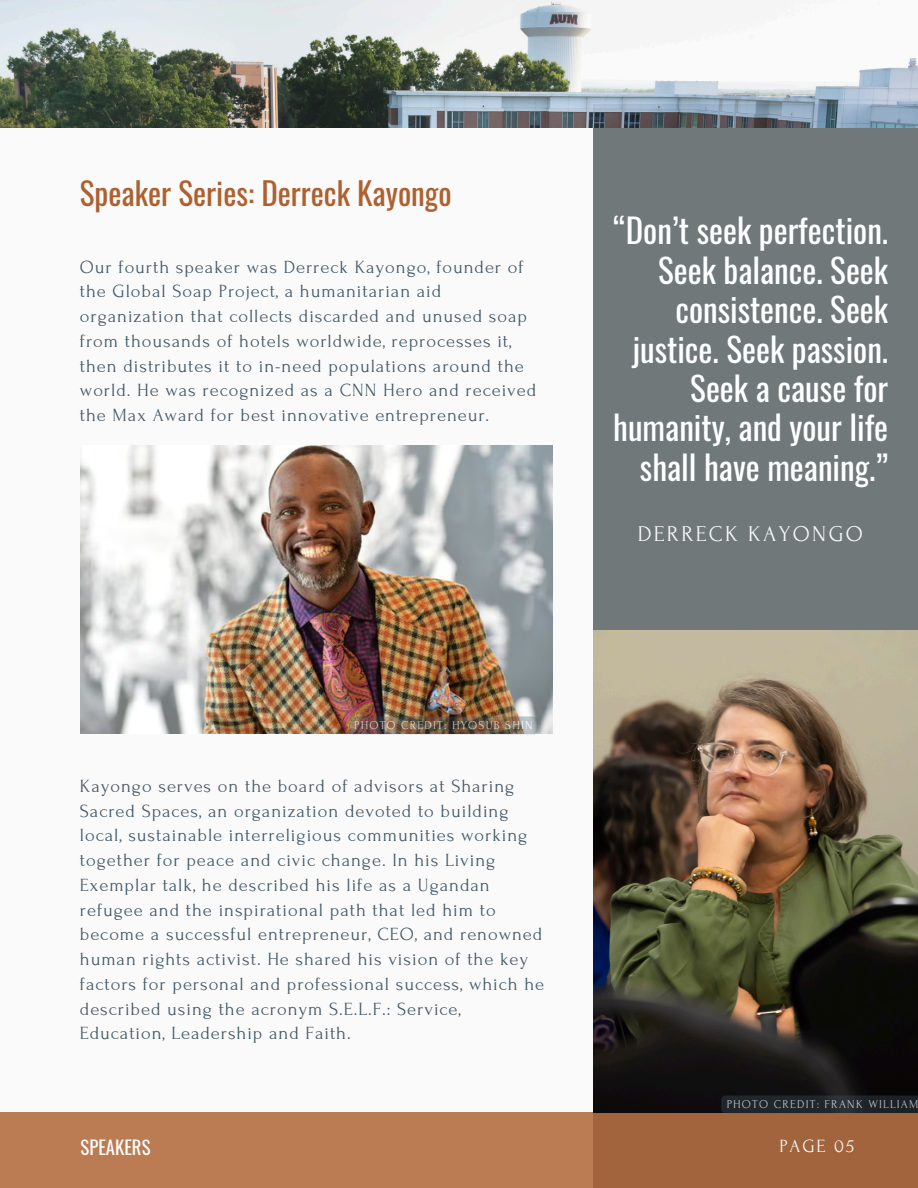
<style>
.page{position:relative;width:918px;height:1188px;background:#fafafa}
.page>*{position:absolute;margin:0;border:0;box-sizing:border-box;transform-origin:0 0}
.t1{font:33.15px/39.3px "Oswald";color:#feffff;text-align:right}
.t2{font:31.2px "Oswald";color:#ae602f}
.t3{font:22.5px "Forum";letter-spacing:.1em;color:#fafafa}
.t4{font:18.6px/24.8px "Forum";letter-spacing:.05em;color:#435967}
.t5{font:18.6px "Oswald";color:#fefefe}
.t6{font:18.6px "Forum";letter-spacing:.1em;color:#fafafa}
.t7{font:12px "Forum";letter-spacing:.1em;color:#feffff}
</style>
<div class="page">
<div style="left:594px;top:104px;width:324px;height:1084px;background:#71787a"></div>
<div style="left:0;top:1112px;width:918px;height:76px;background:linear-gradient(to right,#c3835b,#a1633b)"></div>
<img style="left:594px;top:631px;width:324px;height:481px">
<img style="left:0;top:0;width:918px;height:127px">
<img style="left:81px;top:445px;width:471px;height:288px">
<svg style="left:721px;top:1095px;width:197px;height:18px;background:#1f252a"></svg>
<div style="left:349px;top:716px;width:189px;height:18px;background:#435967;border-radius:4px;opacity:.45"></div>
<h1 class="t2" style="left:80px;top:169px;width:373px">Speaker Series: Derreck Kayongo</h1>
<h2 class="t4" style="left:80px;top:255px;width:458px">Our fourth speaker was Derreck Kayongo, founder of the Global Soap Project, a humanitarian aid organization that collects discarded and unused soap from thousands of hotels worldwide, reprocesses it, then distributes it to in-need populations around the world. He was recognized as a CNN Hero and received the Max Award for best innovative entrepreneur.</h2>
<h1 class="t1" style="left:613px;top:210px;width:277px">“Don’t seek perfection.<br>Seek balance. Seek consistence. Seek justice. Seek passion.<br>Seek a cause for humanity, and your life shall have meaning.”</h1>
<h4 class="t3" style="left:638px;top:522px;width:227px">DERRECK KAYONGO</h4>
<p class="t7" style="left:354px;top:719px;width:180px">PHOTO CREDIT: HYOSUB SHIN</p>
<p class="t4" style="left:80px;top:774px;width:466px">Kayongo serves on the board of advisors at Sharing Sacred Spaces, an organization devoted to building local, sustainable interreligious communities working together for peace and civic change. In his Living Exemplar talk, he described his life as a Ugandan refugee and the inspirational path that led him to become a successful entrepreneur, CEO, and renowned human rights activist. He shared his vision of the key factors for personal and professional success, which he described using the acronym S.E.L.F.: Service, Education, Leadership and Faith.</p>
<p class="t7" style="left:727px;top:1098px;width:193px">PHOTO CREDIT: FRANK WILLIAM</p>
<h4 class="t5" style="left:81px;top:1133px;width:71px">SPEAKERS</h4>
<h3 class="t6" style="left:779px;top:1136px;width:76px">PAGE 05</h3>
</div>
